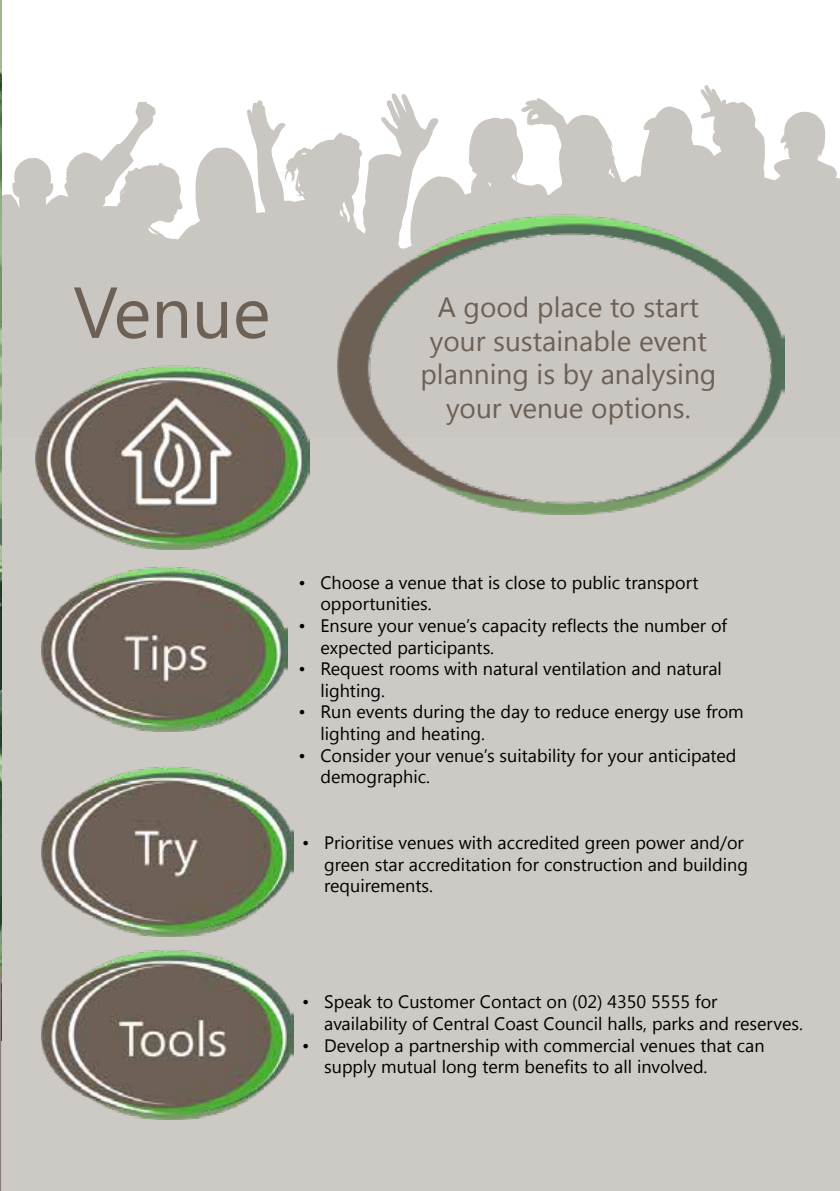
<style>
.page{position:relative;width:840px;height:1191px;background:#fff}
.page>*{position:absolute;margin:0;border:0;box-sizing:border-box;transform-origin:0 0}
.t1{font:72px "Segoe UI";color:#6d6055}
.t2{font:28px/33.6px "Segoe UI";color:#6d6055;text-align:center}
.t3{font:18px/21.6px "Segoe UI";color:#000}
</style>
<div class="page">
<div style="left:1px;top:413px;width:838px;height:778px;background:#cdc9c5"></div>
<svg style="left:1px;top:85px;width:838px;height:336px;fill:#cac6c2"></svg>
<img style="left:338px;top:206px;width:446px;height:308px">
<img style="left:35px;top:360px;width:275px;height:189px">
<img style="left:42px;top:567px;width:245px;height:164px">
<img style="left:42px;top:950px;width:251px;height:169px">
<img style="left:42px;top:767px;width:251px;height:169px">
<img style="left:0;top:0;width:1px;height:889px">
<img style="left:0;top:421px;width:2px;height:376px">
<svg style="left:0;top:889px;width:1px;height:302px"></svg>
<h1 class="t1" style="left:73px;top:262px;width:198px">Venue</h1>
<h2 class="t2" style="left:420px;top:289px;width:297px">A good place to start your sustainable event planning is by analysing your venue options.</h2>
<p class="t3" style="left:320px;top:571px;width:379px;text-indent:-22px">• Choose a venue that is close to public transport opportunities.</p>
<p class="t3" style="left:320px;top:614px;width:408px;text-indent:-22px">• Ensure your venue’s capacity reflects the number of expected participants.</p>
<p class="t3" style="left:320px;top:657px;width:403px;text-indent:-22px">• Request rooms with natural ventilation and natural lighting.</p>
<p class="t3" style="left:320px;top:700px;width:424px;text-indent:-22px">• Run events during the day to reduce energy use from lighting and heating.</p>
<p class="t3" style="left:320px;top:743px;width:417px;text-indent:-22px">• Consider your venue’s suitability for your anticipated demographic.</p>
<p class="t3" style="left:324px;top:831px;width:425px;text-indent:-22px">• Prioritise venues with accredited green power and/or green star accreditation for construction and building requirements.</p>
<p class="t3" style="left:324px;top:990px;width:480px;text-indent:-22px">• Speak to Customer Contact on (02) 4350 5555 for availability of Central Coast Council halls, parks and reserves.</p>
<p class="t3" style="left:324px;top:1033px;width:441px;text-indent:-22px">• Develop a partnership with commercial venues that can supply mutual long term benefits to all involved.</p>
</div>
